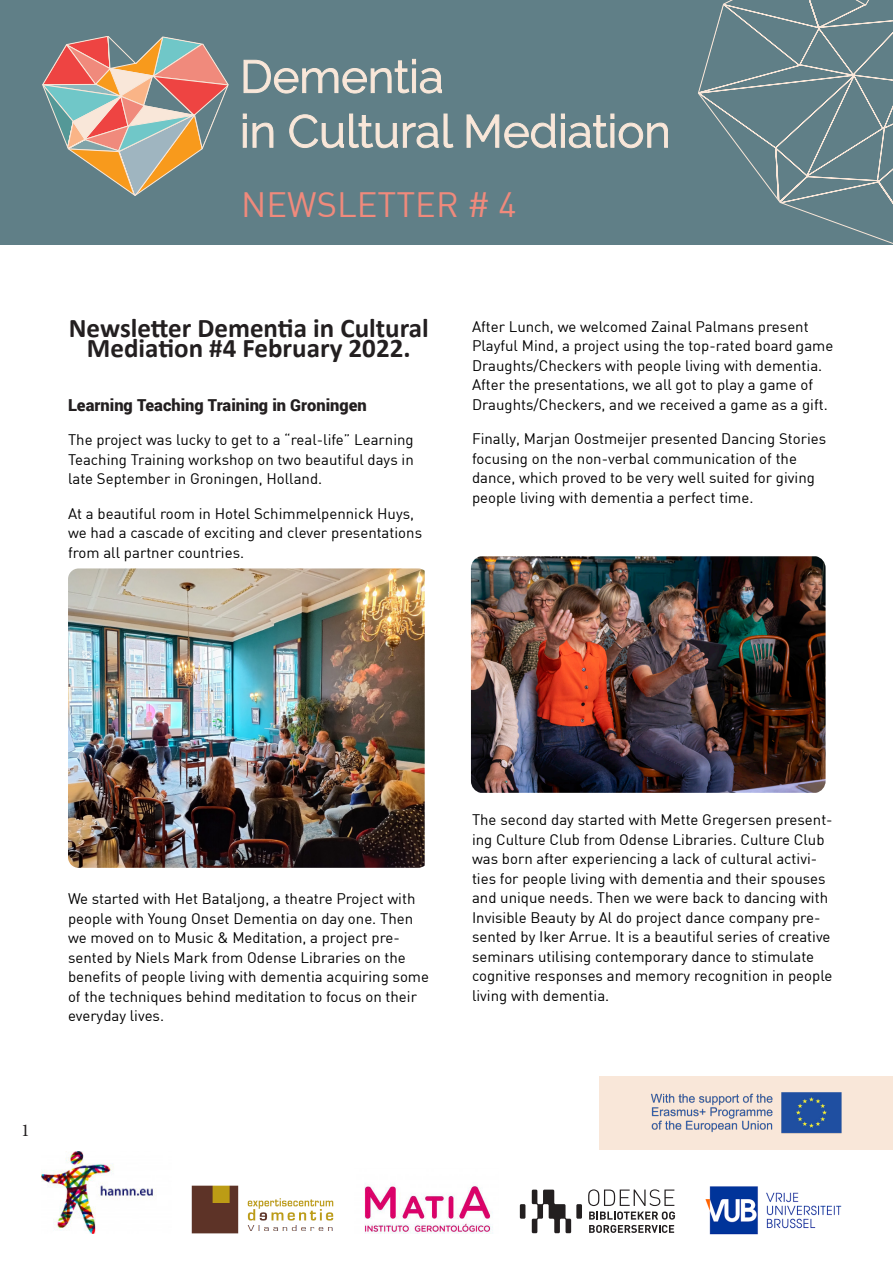
<style>
.page{position:relative;width:893px;height:1263px;background:#fff}
.page>*{position:absolute;margin:0;border:0;box-sizing:border-box;transform-origin:0 0}
.t1{font:34.5px "DIN";color:#f08a7c}
.t2{font:700 27px/19.5px "Calibri";color:#231f20;text-align:center}
.t3{font:18px "Minion Pro";color:#231f20}
.t4{font:900 16.5px "Roboto";color:#231f20}
.t5{font:15px/19.5px "DIN";color:#000}
</style>
<div class="page">
<div style="left:0;top:0;width:893px;height:244px;background:#607f87"></div>
<svg style="left:43px;top:36px;width:185px;height:160px"></svg>
<svg style="left:244px;top:59px;width:198px;height:35px"></svg>
<hr style="left:243px;top:123px;width:3px;height:24px;background:#f9e7d9">
<svg style="left:243px;top:114px;width:3px;height:5px"></svg>
<svg style="left:253px;top:123px;width:20px;height:25px"></svg>
<svg style="left:289px;top:114px;width:149px;height:35px"></svg>
<svg style="left:444px;top:114px;width:9px;height:34px"></svg>
<svg style="left:467px;top:114px;width:201px;height:35px"></svg>
<img style="left:41px;top:1152px;width:113px;height:81px">
<img style="left:192px;top:1185px;width:142px;height:48px">
<img style="left:364px;top:1185px;width:129px;height:48px">
<div style="left:576px;top:1204px;width:6px;height:15px;background:#231f20"></div>
<div style="left:520px;top:1204px;width:5px;height:15px;background:#231f20"></div>
<svg style="left:532px;top:1189px;width:39px;height:44px"></svg>
<svg style="left:588px;top:1189px;width:87px;height:44px"></svg>
<img style="left:705px;top:1186px;width:137px;height:49px">
<div style="left:600px;top:1076px;width:293px;height:74px;background:#f9e7d9"></div>
<img style="left:651px;top:1092px;width:191px;height:42px">
<svg style="left:698px;top:0;width:195px;height:245px"></svg>
<img style="left:68px;top:568px;width:357px;height:300px">
<img style="left:471px;top:556px;width:355px;height:237px">
<p class="t1" style="left:241px;top:183px;width:277px">NEWSLETTER # 4</p>
<p class="t2" style="left:69px;top:318px;width:361px">Newsletter Dementia in Cultural<br>Mediation #4 February 2022.</p>
<p class="t4" style="left:68px;top:393px;width:300px">Learning Teaching Training in Groningen</p>
<p class="t5" style="left:68px;top:430px;width:347px;text-align:justify">The project was lucky to get to a “real-life” Learning Teaching Training workshop on two beautiful days in late September in Groningen, Holland.</p>
<p class="t5" style="left:68px;top:503px;width:356px">At a beautiful room in Hotel Schimmelpennick Huys, we had a cascade of exciting and clever presentations from all partner countries.</p>
<p class="t5" style="left:472px;top:316px;width:363px">After Lunch, we welcomed Zainal Palmans present Playful Mind, a project using the top-rated board game Draughts/Checkers with people living with dementia.<br>After the presentations, we all got to play a game of Draughts/Checkers, and we received a game as a gift.</p>
<p class="t5" style="left:472px;top:429px;width:356px">Finally, Marjan Oostmeijer presented Dancing Stories focusing on the non-verbal communication of the dance, which proved to be very well suited for giving people living with dementia a perfect time.</p>
<p class="t3" style="left:21px;top:1118px;width:10px">1</p>
<p class="t5" style="left:68px;top:889px;width:363px">We started with Het Bataljong, a theatre Project with people with Young Onset Dementia on day one. Then we moved on to Music &amp; Meditation, a project pre&shy;sented by Niels Mark from Odense Libraries on the benefits of people living with dementia acquiring some of the techniques behind meditation to focus on their everyday lives.</p>
<p class="t5" style="left:472px;top:810px;width:362px">The second day started with Mette Gregersen present&shy;ing Culture Club from Odense Libraries. Culture Club was born after experiencing a lack of cultural activi&shy;ties for people living with dementia and their spouses and unique needs. Then we were back to dancing with Invisible Beauty by Al do project dance company pre&shy;sented by Iker Arrue. It is a beautiful series of creative seminars utilising contemporary dance to stimulate cognitive responses and memory recognition in people living with dementia.</p>
</div>
